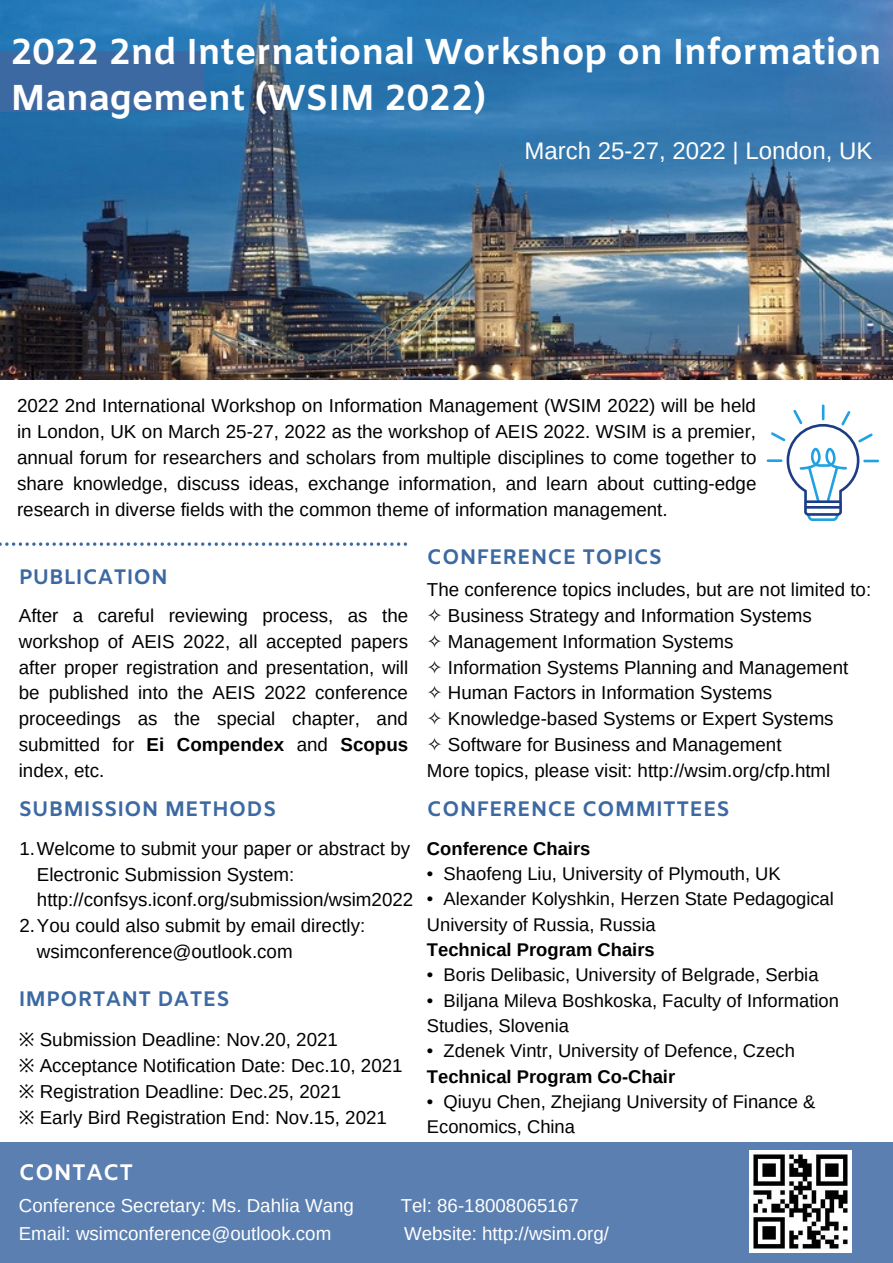
<style>
.page{position:relative;width:893px;height:1263px;background:#fff}
.page>*{position:absolute;margin:0;border:0;box-sizing:border-box;transform-origin:0 0}
.t1{font:700 36px/46.1px "Amiko";letter-spacing:-.005em;color:#fff}
.t2{font:24px "Arimo";color:#fff}
.t3{font:700 22.5px "Amiko";color:#fff}
.t4{font:700 21px "Amiko";color:#3d69a2}
.t5{font:18.75px/25.9px "Arimo";color:#000;text-align:justify}
.t6{font:18.75px "Arimo";color:#fff}
.t7{font:18.38px/25.3px "Arimo";color:#000}
.t8{font:700 18.38px "Arimo";color:#000}
.s1{font-weight:700}
.s2{font-family:"Noto Sans"}
.s3{font-family:"DejaVu Sans"}
</style>
<div class="page">
<img style="left:0;top:0;width:893px;height:380px">
<div style="left:0;top:1143px;width:893px;height:120px;background:#5a7fb0"></div>
<div style="left:0;top:51px;width:204px;height:61px;background:#3d69a2"></div>
<img style="left:749px;top:1150px;width:102px;height:103px">
<svg style="left:0;top:542px;width:407px;height:4px"></svg>
<hr style="left:766px;top:459px;width:16px;height:3px;background:#22a1e2">
<svg style="left:771px;top:404px;width:108px;height:117px"></svg>
<p class="t1" style="left:10px;top:31px;width:873px">2022 2nd International Workshop on Information<br>Management (WSIM 2022)</p>
<p class="t2" style="left:524px;top:137px;width:349px">March 25-27, 2022 | London, UK</p>
<p class="t5" style="left:17px;top:393px;width:741px">2022 2nd International Workshop on Information Management (WSIM 2022) will be held in London, UK on March 25-27, 2022 as the workshop of AEIS 2022. WSIM is a premier, annual forum for researchers and scholars from multiple disciplines to come together to share knowledge, discuss ideas, exchange information, and learn about cutting-edge research in diverse fields with the common theme of information management.</p>
<p class="t4" style="left:19px;top:565px;width:151px">PUBLICATION</p>
<p class="t5" style="left:19px;top:602px;width:391px">After a careful reviewing process, as the workshop of AEIS 2022, all accepted papers after proper registration and presentation, will be published into the AEIS 2022 conference proceedings as the special chapter, and submitted for <span class="s1">Ei Compendex</span> and <span class="s1">Scopus </span>index, etc.</p>
<p class="t4" style="left:19px;top:797px;width:259px">SUBMISSION METHODS</p>
<p class="t5" style="left:37px;top:835px;width:378px;text-align:left;text-indent:-18px">1.Welcome to submit your paper or abstract by<br>Electronic Submission System: http://confsys.iconf.org/submission/wsim2022</p>
<p class="t5" style="left:37px;top:913px;width:330px;text-indent:-18px">2.You could also submit by email directly: wsimconference@outlook.com</p>
<p class="t4" style="left:19px;top:986px;width:212px">IMPORTANT DATES</p>
<p class="t5" style="left:19px;top:1026px;width:321px"><span class="s2">※</span> Submission Deadline: Nov.20, 2021</p>
<p class="t5" style="left:19px;top:1052px;width:385px"><span class="s2">※</span> Acceptance Notification Date: Dec.10, 2021</p>
<p class="t5" style="left:19px;top:1078px;width:324px"><span class="s2">※</span> Registration Deadline: Dec.25, 2021</p>
<p class="t5" style="left:19px;top:1104px;width:370px"><span class="s2">※</span> Early Bird Registration End: Nov.15, 2021</p>
<p class="t3" style="left:19px;top:1159px;width:116px">CONTACT</p>
<p class="t4" style="left:427px;top:544px;width:237px">CONFERENCE TOPICS</p>
<p class="t5" style="left:427px;top:576px;width:446px">The conference topics includes, but are not limited to:</p>
<p class="t5" style="left:427px;top:602px;width:386px"><span class="s3">✧</span> Business Strategy and Information Systems</p>
<p class="t5" style="left:427px;top:628px;width:308px"><span class="s3">✧</span> Management Information Systems</p>
<p class="t5" style="left:427px;top:654px;width:423px"><span class="s3">✧</span> Information Systems Planning and Management</p>
<p class="t5" style="left:427px;top:680px;width:347px"><span class="s3">✧</span> Human Factors in Information Systems</p>
<p class="t5" style="left:427px;top:706px;width:408px"><span class="s3">✧</span> Knowledge-based Systems or Expert Systems</p>
<p class="t5" style="left:427px;top:732px;width:356px"><span class="s3">✧</span> Software for Business and Management</p>
<p class="t5" style="left:427px;top:758px;width:405px">More topics, please visit: http://wsim.org/cfp.html</p>
<p class="t4" style="left:427px;top:797px;width:304px">CONFERENCE COMMITTEES</p>
<p class="t8" style="left:427px;top:838px;width:165px">Conference Chairs</p>
<p class="t7" style="left:427px;top:861px;width:355px">• Shaofeng Liu, University of Plymouth, UK</p>
<p class="t7" style="left:427px;top:886px;width:408px">• Alexander Kolyshkin, Herzen State Pedagogical<br>University of Russia, Russia</p>
<p class="t8" style="left:427px;top:939px;width:229px">Technical Program Chairs</p>
<p class="t7" style="left:427px;top:962px;width:393px">• Boris Delibasic, University of Belgrade, Serbia</p>
<p class="t7" style="left:427px;top:987px;width:413px">• Biljana Mileva Boshkoska, Faculty of Information<br>Studies, Slovenia</p>
<p class="t7" style="left:427px;top:1038px;width:369px">• Zdenek Vintr, University of Defence, Czech</p>
<p class="t8" style="left:427px;top:1066px;width:250px">Technical Program Co-Chair</p>
<p class="t7" style="left:427px;top:1089px;width:390px">• Qiuyu Chen, Zhejiang University of Finance &amp;<br>Economics, China</p>
<p class="t6" style="left:19px;top:1195px;width:337px">Conference Secretary: Ms. Dahlia Wang</p>
<p class="t6" style="left:401px;top:1195px;width:179px">Tel: 86-18008065167</p>
<p class="t6" style="left:19px;top:1222px;width:314px">Email: wsimconference@outlook.com</p>
<p class="t6" style="left:404px;top:1222px;width:206px">Website: http://wsim.org/</p>
</div>
